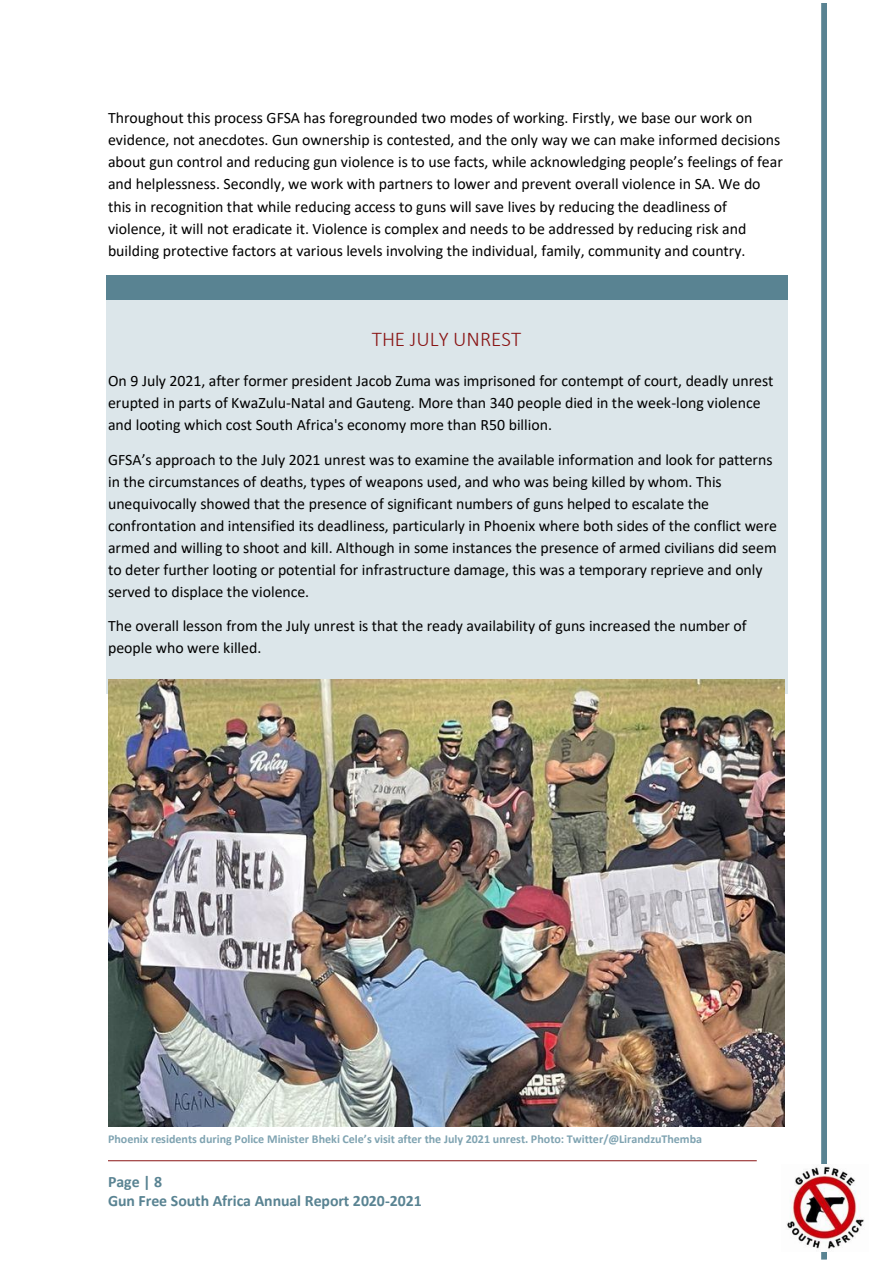
<style>
.page{position:relative;width:893px;height:1263px;background:#fff}
.page>*{position:absolute;margin:0;border:0;box-sizing:border-box;transform-origin:0 0}
.t1{font:300 21px "Calibri";color:#891414}
.t2{font:15.9px/22px "Calibri";color:#000}
.t3{font:700 15.9px/19.2px "Calibri";letter-spacing:-.005em;color:#598392}
.t4{font:700 12px "Calibri";color:#7fa3b1}
</style>
<div class="page">
<div style="left:821px;top:3px;width:6px;height:1256px;border:2px solid #598392"></div>
<img style="left:786px;top:1165px;width:78px;height:86px">
<hr style="left:108px;top:1160px;width:649px;height:1px;background:#891414">
<div style="left:106px;top:275px;width:681px;height:25px;background:#598392"></div>
<div style="left:106px;top:300px;width:681px;height:26px;background:#dce6ea"></div>
<div style="left:106px;top:326px;width:681px;height:26px;background:#dce6ea"></div>
<div style="left:106px;top:352px;width:681px;height:19px;background:#dce6ea"></div>
<div style="left:106px;top:371px;width:681px;height:22px;background:#dce6ea"></div>
<div style="left:106px;top:393px;width:681px;height:22px;background:#dce6ea"></div>
<div style="left:106px;top:415px;width:681px;height:34px;background:#dce6ea"></div>
<div style="left:106px;top:449px;width:681px;height:22px;background:#dce6ea"></div>
<div style="left:106px;top:471px;width:681px;height:22px;background:#dce6ea"></div>
<div style="left:106px;top:493px;width:681px;height:23px;background:#dce6ea"></div>
<div style="left:106px;top:516px;width:681px;height:22px;background:#dce6ea"></div>
<div style="left:106px;top:538px;width:681px;height:22px;background:#dce6ea"></div>
<div style="left:106px;top:560px;width:681px;height:22px;background:#dce6ea"></div>
<div style="left:106px;top:582px;width:681px;height:34px;background:#dce6ea"></div>
<div style="left:106px;top:616px;width:681px;height:22px;background:#dce6ea"></div>
<div style="left:106px;top:638px;width:681px;height:34px;background:#dce6ea"></div>
<div style="left:106px;top:672px;width:681px;height:22px;background:#dce6ea"></div>
<img style="left:108px;top:680px;width:677px;height:447px">
<p class="t2" style="left:108px;top:108px;width:676px">Throughout this process GFSA has foregrounded two modes of working. Firstly, we base our work on evidence, not anecdotes. Gun ownership is contested, and the only way we can make informed decisions about gun control and reducing gun violence is to use facts, while acknowledging people’s feelings of fear and helplessness. Secondly, we work with partners to lower and prevent overall violence in SA. We do this in recognition that while reducing access to guns will save lives by reducing the deadliness of violence, it will not eradicate it. Violence is complex and needs to be addressed by reducing risk and building protective factors at various levels involving the individual, family, community and country.</p>
<h1 class="t1" style="left:372px;top:330px;width:151px">THE JULY UNREST</h1>
<p class="t2" style="left:108px;top:371px;width:667px">On 9 July 2021, after former president Jacob Zuma was imprisoned for contempt of court, deadly unrest erupted in parts of KwaZulu-Natal and Gauteng. More than 340 people died in the week-long violence and looting which cost South Africa's economy more than R50 billion.</p>
<p class="t2" style="left:108px;top:449px;width:671px">GFSA’s approach to the July 2021 unrest was to examine the available information and look for patterns in the circumstances of deaths, types of weapons used, and who was being killed by whom. This unequivocally showed that the presence of significant numbers of guns helped to escalate the confrontation and intensified its deadliness, particularly in Phoenix where both sides of the conflict were armed and willing to shoot and kill. Although in some instances the presence of armed civilians did seem to deter further looting or potential for infrastructure damage, this was a temporary reprieve and only served to displace the violence.</p>
<p class="t2" style="left:108px;top:616px;width:640px">The overall lesson from the July unrest is that the ready availability of guns increased the number of people who were killed.</p>
<p class="t4" style="left:108px;top:1133px;width:596px">Phoenix residents during Police Minister Bheki Cele’s visit after the July 2021 unrest. Photo: Twitter/@LirandzuThemba</p>
<p class="t3" style="left:108px;top:1173px;width:315px">Page | 8<br>Gun Free South Africa Annual Report 2020-2021</p>
</div>
